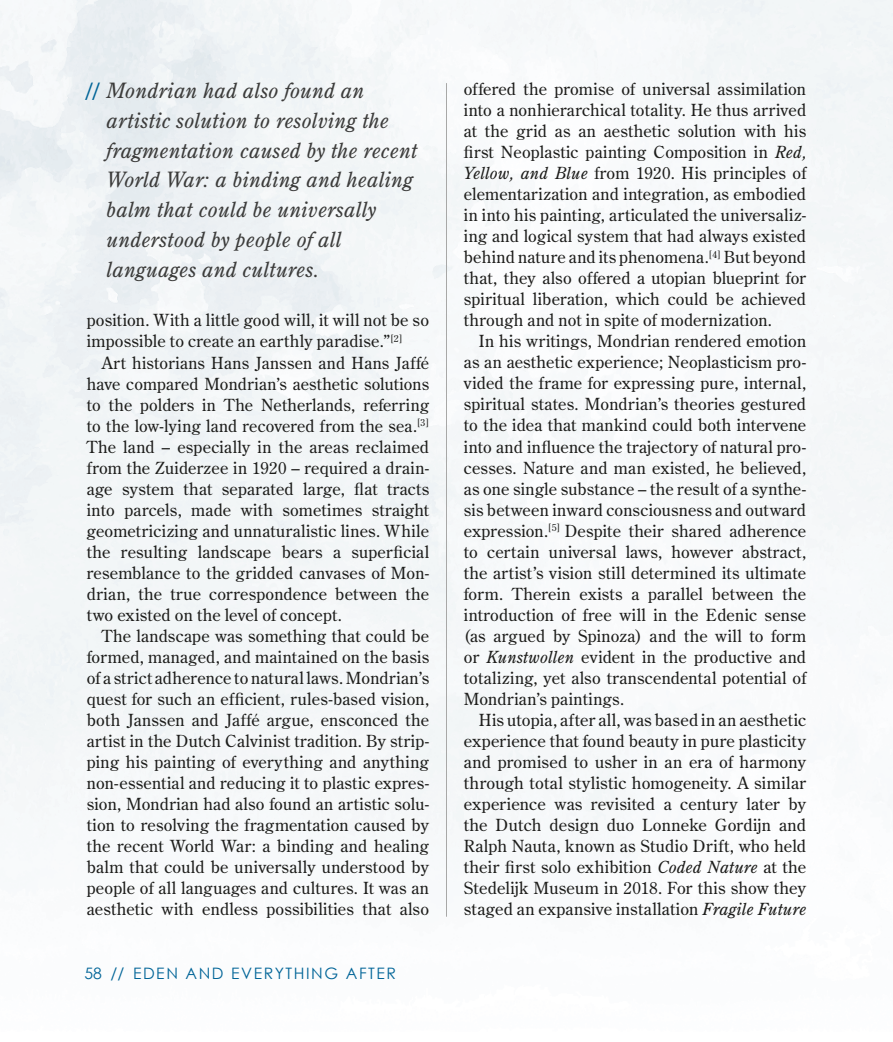
<style>
.page{position:relative;width:893px;height:1042px;background:#fff}
.page>*{position:absolute;margin:0;border:0;box-sizing:border-box;transform-origin:0 0}
.t1{font:italic 21px/29.8px "Century Old Style Std";letter-spacing:.01em;color:#3c3c3b}
.t2{font:16.62px/21px "Century Old Style Std";letter-spacing:.015em;color:#1d1d1b;text-align:justify}
.t3{font:15.75px "Century Gothic";letter-spacing:.1em;color:#006497}
.s1{font-family:"Century Gothic";font-style:normal;color:#006497}
.s2{font-style:italic}
</style>
<div class="page">
<hr style="left:446px;top:83px;width:1px;height:833px;background:#a8a8a7">
<p class="t1" style="left:107px;top:75px;width:312px;text-indent:-22px"><span class="s1">//</span> Mondrian had also found an artistic solution to resolving the fragmentation caused by the recent<br>World War: a binding and healing balm that could be universally understood by people of all languages and cultures.</p>
<p class="t2" style="left:87px;top:310px;width:344px">position. With a little good will, it will not be so impossible to create an earthly paradise.”<sup>[2]</sup></p>
<p class="t2" style="left:87px;top:352px;width:344px;text-indent:15px">Art historians Hans Janssen and Hans Jaffé have compared Mondrian’s aesthetic solutions to the polders in The Netherlands, referring to the low-lying land recovered from the sea.<sup>[3] </sup>The land – especially in the areas reclaimed from the Zuiderzee in 1920 – required a drain&shy;age system that separated large, flat tracts into parcels, made with sometimes straight geometricizing and unnaturalistic lines. While the resulting landscape bears a superficial resemblance to the gridded canvases of Mon&shy;drian, the true correspondence between the two existed on the level of concept.</p>
<p class="t2" style="left:87px;top:625px;width:344px;text-indent:15px">The landscape was something that could be formed, managed, and maintained on the basis of a strict adherence to natural laws. Mondrian’s quest for such an efficient, rules-based vision, both Janssen and Jaffé argue, ensconced the artist in the Dutch Calvinist tradition. By strip&shy;ping his painting of everything and anything non-essential and reducing it to plastic expres&shy;sion, Mondrian had also found an artistic solu&shy;tion to resolving the fragmentation caused by the recent World War: a binding and healing balm that could be universally understood by people of all languages and cultures. It was an aesthetic with endless possibilities that also</p>
<p class="t3" style="left:84px;top:963px;width:313px">58 // EDEN AND EVERYTHING AFTER</p>
<p class="t2" style="left:464px;top:79px;width:344px">offered the promise of universal assimilation into a nonhierarchical totality. He thus arrived at the grid as an aesthetic solution with his first Neoplastic painting Composition in <span class="s2">Red, Yellow, and Blue</span> from 1920. His principles of elementarization and integration, as embodied in into his painting, articulated the universaliz&shy;ing and logical system that had always existed behind nature and its phenomena.<sup>[4]</sup> But beyond that, they also offered a utopian blueprint for spiritual liberation, which could be achieved through and not in spite of modernization.</p>
<p class="t2" style="left:464px;top:331px;width:344px;text-indent:15px">In his writings, Mondrian rendered emotion as an aesthetic experience; Neoplasticism pro&shy;vided the frame for expressing pure, internal, spiritual states. Mondrian’s theories gestured to the idea that mankind could both intervene into and influence the trajectory of natural pro&shy;cesses. Nature and man existed, he believed, as one single substance – the result of a synthe&shy;sis between inward consciousness and outward expression.<sup>[5]</sup> Despite their shared adherence to certain universal laws, however abstract, the artist’s vision still determined its ultimate form. Therein exists a parallel between the introduction of free will in the Edenic sense (as argued by Spinoza) and the will to form or <span class="s2">Kunstwollen</span> evident in the productive and totalizing, yet also transcendental potential of Mondrian’s paintings.</p>
<p class="t2" style="left:464px;top:709px;width:344px;text-indent:15px">His utopia, after all, was based in an aesthetic experience that found beauty in pure plasticity and promised to usher in an era of harmony through total stylistic homogeneity. A similar experience was revisited a century later by the Dutch design duo Lonneke Gordijn and Ralph Nauta, known as Studio Drift, who held their first solo exhibition <span class="s2">Coded Nature</span> at the Stedelijk Museum in 2018. For this show they staged an expansive installation <span class="s2">Fragile Future</span></p>
</div>
